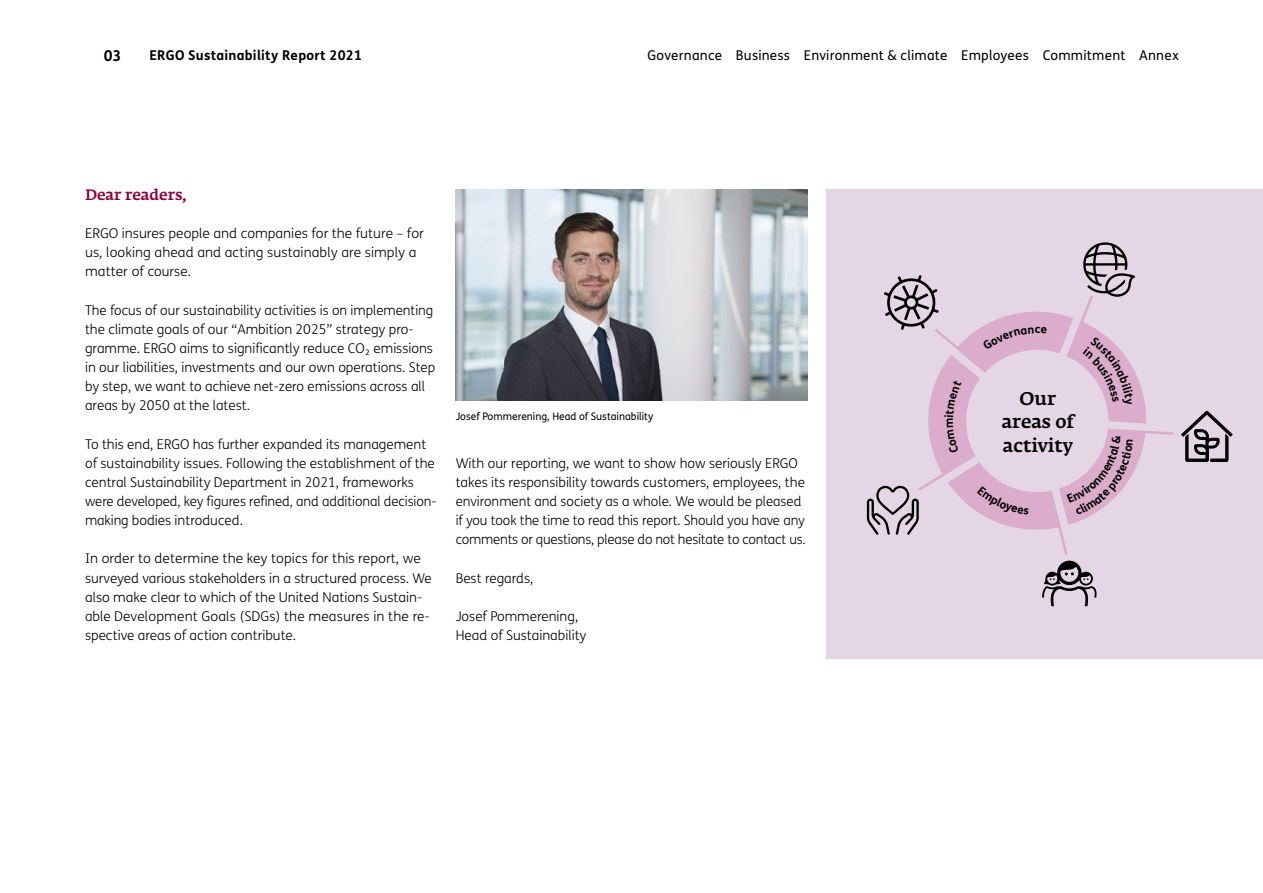
<style>
.page{position:relative;width:1263px;height:893px;background:#fff}
.page>*{position:absolute;margin:0;border:0;box-sizing:border-box;transform-origin:0 0}
.t1{font:500 18.3px/23.2px "Fedra Serif A Pro";color:#000;text-align:center}
.t2{font:500 15px "Fedra Serif A Pro";color:#8e0038}
.t3{font:700 15px "FS Me";color:#000}
.t4{font:300 13.5px/19.2px "FS Me";color:#000}
.t5{font:13.5px "FS Me";letter-spacing:.015em;color:#000}
.t6{font:700 13.5px "FS Me";letter-spacing:.02em;color:#000}
.t7{font:10.5px "FS Me";color:#000}
</style>
<div class="page">
<img style="left:456px;top:189px;width:351px;height:212px">
<div style="left:826px;top:189px;width:437px;height:470px;background:#e4d6e4"></div>
<svg style="left:867px;top:242px;width:365px;height:364px"></svg>
<p class="t3" style="left:104px;top:44px;width:19px">03</p>
<p class="t6" style="left:149px;top:44px;width:214px">ERGO Sustainability Report 2021</p>
<p class="t5" style="left:647px;top:45px;width:533px">Governance Business Environment &amp; climate Employees Commitment Annex</p>
<p class="t2" style="left:85px;top:186px;width:103px">Dear readers,</p>
<p class="t4" style="left:85px;top:223px;width:340px">ERGO insures people and companies for the future – for us, looking ahead and acting sustainably are simply a matter of course.</p>
<p class="t4" style="left:85px;top:300px;width:350px">The focus of our sustainability activities is on implementing the climate goals of our “Ambition 2025” strategy pro&shy;gramme. ERGO aims to significantly reduce CO</p>
<p class="t4" style="left:85px;top:338px;width:352px;text-indent:288px">emissions in our liabilities, investments and our own operations. Step by step, we want to achieve net-zero emissions across all areas by 2050 at the latest.</p>
<p class="t4" style="left:85px;top:434px;width:353px">To this end, ERGO has further expanded its management of sustainability issues. Following the establishment of the central Sustainability Department in 2021, frameworks were developed, key figures refined, and additional decision&shy;making bodies introduced.</p>
<p class="t4" style="left:85px;top:549px;width:348px">In order to determine the key topics for this report, we surveyed various stakeholders in a structured process. We also make clear to which of the United Nations Sustain&shy;able Development Goals (SDGs) the measures in the re&shy;spective areas of action contribute.</p>
<p class="t4" style="left:365px;top:346px;width:7px">²</p>
<p class="t7" style="left:456px;top:409px;width:199px">Josef Pommerening, Head of Sustainability</p>
<p class="t4" style="left:456px;top:453px;width:351px">With our reporting, we want to show how seriously ERGO takes its responsibility towards customers, employees, the environment and society as a whole. We would be pleased if you took the time to read this report. Should you have any comments or questions, please do not hesitate to contact us.</p>
<p class="t4" style="left:456px;top:568px;width:79px">Best regards,</p>
<p class="t4" style="left:456px;top:606px;width:132px">Josef Pommerening,<br>Head of Sustainability</p>
<h1 class="t1" style="left:1002px;top:387px;width:74px">Our areas of</h1>
<h1 class="t1" style="left:1003px;top:434px;width:71px">activity</h1>
</div>
